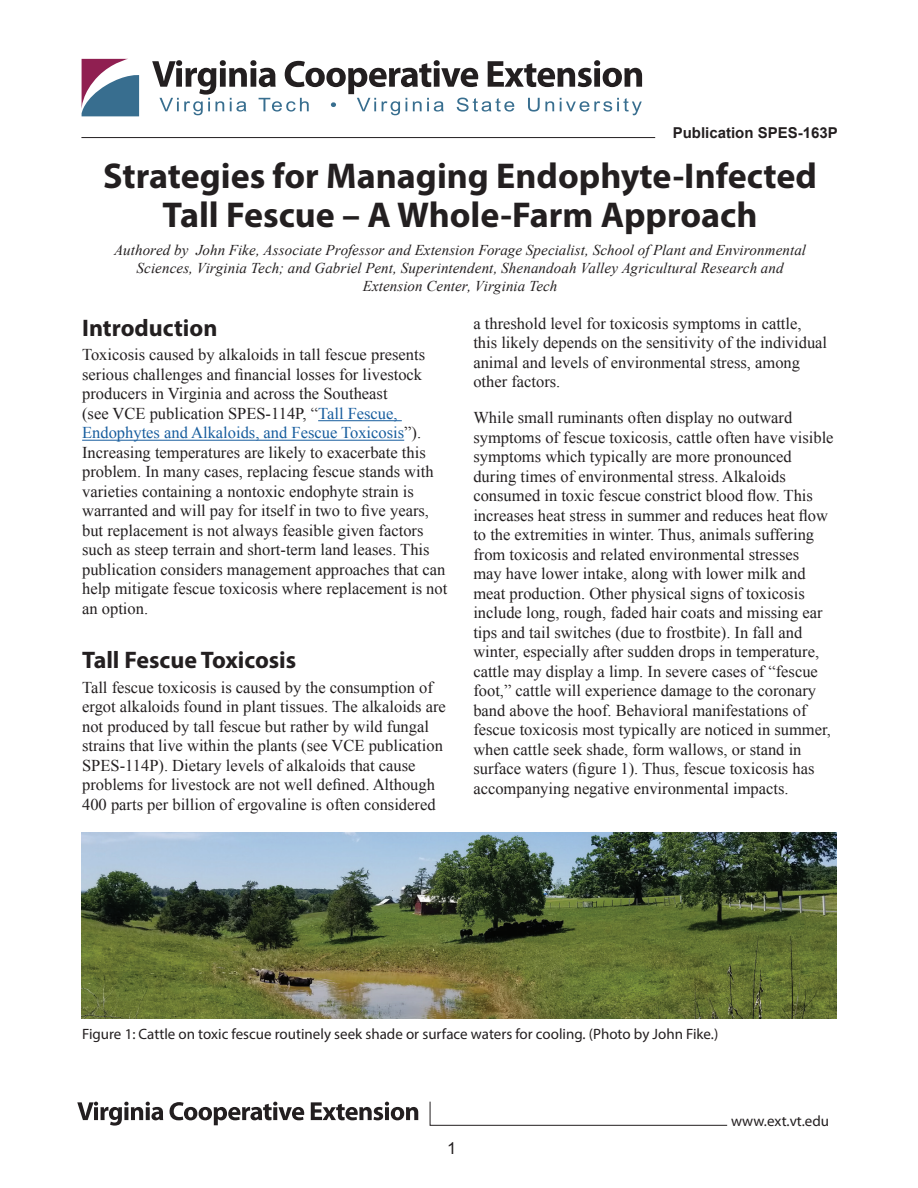
<style>
.page{position:relative;width:918px;height:1188px;background:#fff}
.page>*{position:absolute;margin:0;border:0;box-sizing:border-box;transform-origin:0 0}
.Headline{font:700 36px/39px "Myriad Pro";color:#231f20;text-align:center}
.Subhead_1{font:700 24px "Myriad Pro";color:#231f20}
.Body{font:16.5px/19.5px "Times New Roman";color:#231f20}
.t1{font:16.5px "Arial";color:#231f20}
.Authors{font:italic 15px "Times New Roman";letter-spacing:.005em;color:#231f20}
.t2{font:15px "Myriad Pro";color:#231f20}
.PubNumberTop{font:700 15px "Arial";color:#231f20}
.s1{color:#175d9e}
</style>
<div class="page">
<svg style="left:82px;top:59px;width:57px;height:57px"></svg>
<svg style="left:152px;top:60px;width:490px;height:55px"></svg>
<svg style="left:77px;top:1102px;width:86px;height:24px"></svg>
<svg style="left:170px;top:1102px;width:134px;height:23px"></svg>
<svg style="left:311px;top:1102px;width:107px;height:18px"></svg>
<svg style="left:429px;top:1101px;width:299px;height:25px"></svg>
<hr style="left:318px;top:420px;width:84px;height:1px;background:#175d9e">
<hr style="left:82px;top:440px;width:322px;height:1px;background:#175d9e">
<hr style="left:81px;top:137px;width:574px;height:1px;background:#231f20">
<img style="left:82px;top:833px;width:755px;height:185px">
<p class="PubNumberTop" style="left:673px;top:123px;width:167px">Publication SPES-163P</p>
<p class="Headline" style="left:103px;top:155px;width:715px">Strategies for Managing Endophyte-Infected<br>Tall Fescue – A Whole-Farm Approach</p>
<p class="Authors" style="left:114px;top:240px;width:693px">Authored by John Fike, Associate Professor and Extension Forage Specialist, School of Plant and Environmental</p>
<p class="Authors" style="left:137px;top:258px;width:649px">Sciences, Virginia Tech; and Gabriel Pent, Superintendent, Shenandoah Valley Agricultural Research and</p>
<p class="Authors" style="left:363px;top:276px;width:196px">Extension Center, Virginia Tech</p>
<p class="Subhead_1" style="left:82px;top:312px;width:137px">Introduction</p>
<p class="Body" style="left:82px;top:345px;width:367px">Toxicosis caused by alkaloids in tall fescue presents serious challenges and financial losses for livestock producers in Virginia and across the Southeast<br>(see VCE publication SPES-114P, “<span class="s1">Tall Fescue, Endophytes and Alkaloids, and Fescue Toxicosis</span>”).<br>Increasing temperatures are likely to exacerbate this problem. In many cases, replacing fescue stands with varieties containing a nontoxic endophyte strain is warranted and will pay for itself in two to five years, but replacement is not always feasible given factors such as steep terrain and short-term land leases. This publication considers management approaches that can help mitigate fescue toxicosis where replacement is not an option.</p>
<p class="Subhead_1" style="left:82px;top:644px;width:216px">Tall Fescue Toxicosis</p>
<p class="Body" style="left:82px;top:677px;width:365px">Tall fescue toxicosis is caused by the consumption of ergot alkaloids found in plant tissues. The alkaloids are not produced by tall fescue but rather by wild fungal strains that live within the plants (see VCE publication SPES-114P). Dietary levels of alkaloids that cause problems for livestock are not well defined. Although 400 parts per billion of ergovaline is often considered</p>
<p class="Body" style="left:473px;top:313px;width:355px">a threshold level for toxicosis symptoms in cattle, this likely depends on the sensitivity of the individual animal and levels of environmental stress, among other factors.</p>
<p class="Body" style="left:473px;top:408px;width:362px">While small ruminants often display no outward symptoms of fescue toxicosis, cattle often have visible symptoms which typically are more pronounced during times of environmental stress. Alkaloids consumed in toxic fescue constrict blood flow. This increases heat stress in summer and reduces heat flow to the extremities in winter. Thus, animals suffering from toxicosis and related environmental stresses<br>may have lower intake, along with lower milk and meat production. Other physical signs of toxicosis include long, rough, faded hair coats and missing ear tips and tail switches (due to frostbite). In fall and winter, especially after sudden drops in temperature, cattle may display a limp. In severe cases of “fescue foot,” cattle will experience damage to the coronary band above the hoof. Behavioral manifestations of fescue toxicosis most typically are noticed in summer, when cattle seek shade, form wallows, or stand in surface waters (figure 1). Thus, fescue toxicosis has accompanying negative environmental impacts.</p>
<p class="t2" style="left:82px;top:1025px;width:638px">Figure 1: Cattle on toxic fescue routinely seek shade or surface waters for cooling. (Photo by John Fike.)</p>
<p class="t1" style="left:447px;top:1137px;width:11px">1</p>
<p class="t2" style="left:731px;top:1112px;width:100px">www.ext.vt.edu</p>
</div>
